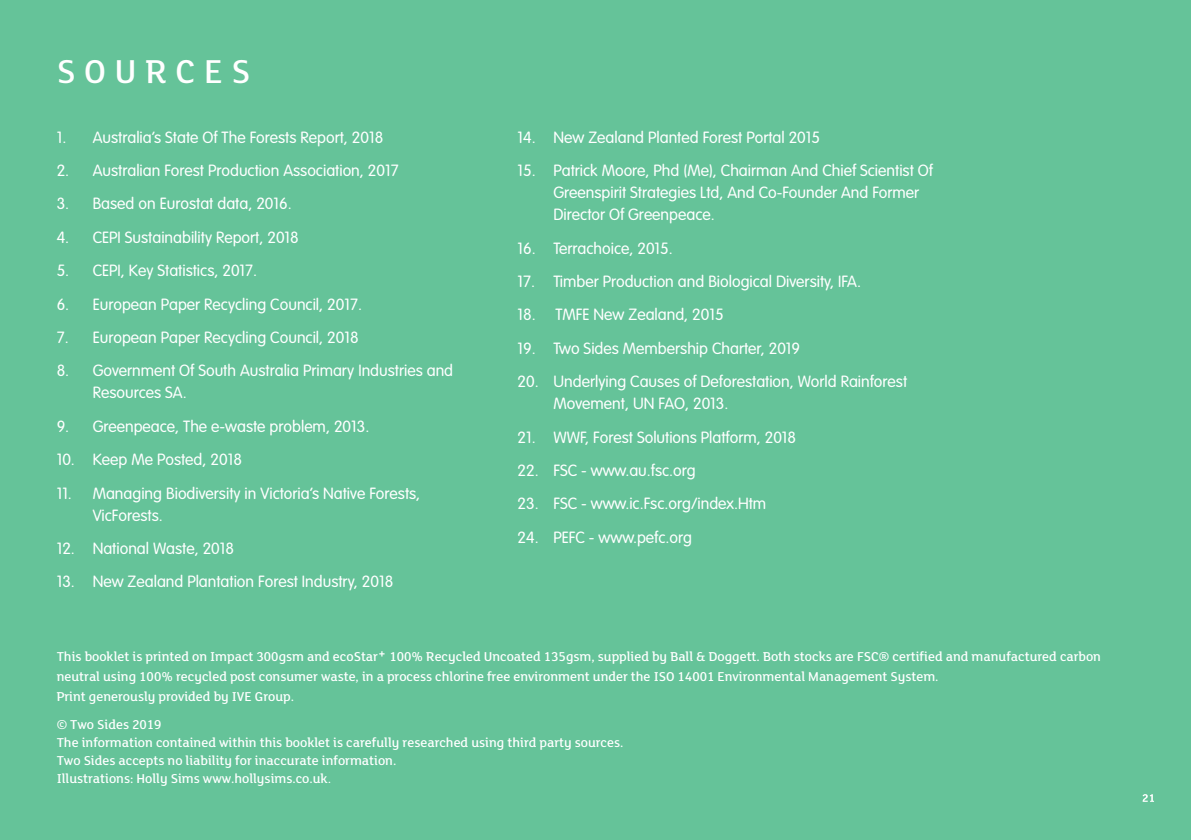
<style>
.page{position:relative;width:1191px;height:840px;background:#fff}
.page>*{position:absolute;margin:0;border:0;box-sizing:border-box;transform-origin:0 0}
.t1{font:500 36px "FS Lola";letter-spacing:.24em;color:#fff}
.t2{font:300 16px/22px "VAG Rounded";color:#fff}
.t3{font:500 14px/18px "FS Lola";color:#fff}
.s1{font-size:16px}
.s2{font-family:"VAG Rounded";font-weight:300}
</style>
<div class="page">
<div style="left:0;top:0;width:1191px;height:839px;background:#65c399"></div>
<svg style="left:1142px;top:794px;width:12px;height:7px"></svg>
<h1 class="t1" style="left:57px;top:53px;width:195px">SOURCES</h1>
<p class="t2" style="left:57px;top:127px;width:328px">1. Australia’s State Of The Forests Report, 2018</p>
<p class="t2" style="left:57px;top:160px;width:343px">2. Australian Forest Production Association, 2017</p>
<p class="t2" style="left:57px;top:193px;width:236px">3. Based on Eurostat data, 2016.</p>
<p class="t2" style="left:57px;top:227px;width:244px">4. CEPI Sustainability Report, 2018</p>
<p class="t2" style="left:57px;top:260px;width:202px">5. CEPI, Key Statistics, 2017.</p>
<p class="t2" style="left:57px;top:293px;width:307px">6. European Paper Recycling Council, 2017.</p>
<p class="t2" style="left:57px;top:327px;width:303px">7. European Paper Recycling Council, 2018</p>
<p class="t2" style="left:93px;top:360px;width:362px;text-indent:-36px">8. Government Of South Australia Primary Industries and<br>Resources SA.</p>
<p class="t2" style="left:57px;top:415px;width:314px">9. Greenpeace, The e-waste problem, 2013.</p>
<p class="t2" style="left:57px;top:449px;width:187px">10. Keep Me Posted, 2018</p>
<p class="t2" style="left:93px;top:482px;width:329px;text-indent:-36px">11. Managing Biodiversity in Victoria’s Native Forests,<br>VicForests.</p>
<p class="t2" style="left:57px;top:537px;width:179px">12. National Waste, 2018</p>
<p class="t2" style="left:57px;top:571px;width:338px">13. New Zealand Plantation Forest Industry, 2018</p>
<p class="t2" style="left:517px;top:127px;width:304px">14. New Zealand Planted Forest Portal 2015</p>
<p class="t2" style="left:553px;top:160px;width:381px;text-indent:-36px">15. Patrick Moore, Phd (Me), Chairman And Chief Scientist Of<br>Greenspirit Strategies Ltd, And Co-Founder And Former<br>Director Of Greenpeace.</p>
<p class="t2" style="left:517px;top:237px;width:157px">16. Terrachoice, 2015.</p>
<p class="t2" style="left:517px;top:271px;width:345px">17. Timber Production and Biological Diversity, IFA.</p>
<p class="t2" style="left:517px;top:304px;width:208px">18. TMFE New Zealand, 2015</p>
<p class="t2" style="left:517px;top:337px;width:284px">19. Two Sides Membership Charter, 2019</p>
<p class="t2" style="left:553px;top:371px;width:355px;text-indent:-36px">20. Underlying Causes of Deforestation, World Rainforest<br>Movement, UN FAO, 2013.</p>
<p class="t2" style="left:517px;top:426px;width:280px">21. WWF, Forest Solutions Platform, 2018</p>
<p class="t2" style="left:517px;top:459px;width:180px">22. FSC - www.au.fsc.org</p>
<p class="t2" style="left:517px;top:493px;width:250px">23. FSC - www.ic.Fsc.org/index.Htm</p>
<p class="t2" style="left:517px;top:526px;width:176px">24. PEFC - www.pefc.org</p>
<p class="t3" style="left:57px;top:646px;width:1045px;line-height:20px">This booklet is printed on Impact 300gsm and ecoStar<span class="s1">+</span> 100% Recycled Uncoated 135gsm, supplied by Ball &amp; Doggett. Both stocks are FSC® certified and manufactured carbon neutral using 100% recycled post consumer waste, in a process chlorine free environment under the ISO 14001 Environmental Management System.<br>Print generously provided by IVE Group.</p>
<p class="t3" style="left:57px;top:715px;width:568px">© Two Sides 2019<br>The information contained within this booklet is carefully researched using third party sources.<br>Two Sides accepts no liability for inaccurate information.<br>Illustrations: Holly Sims www.hollysims.co.uk<span class="s2">.</span></p>
</div>
